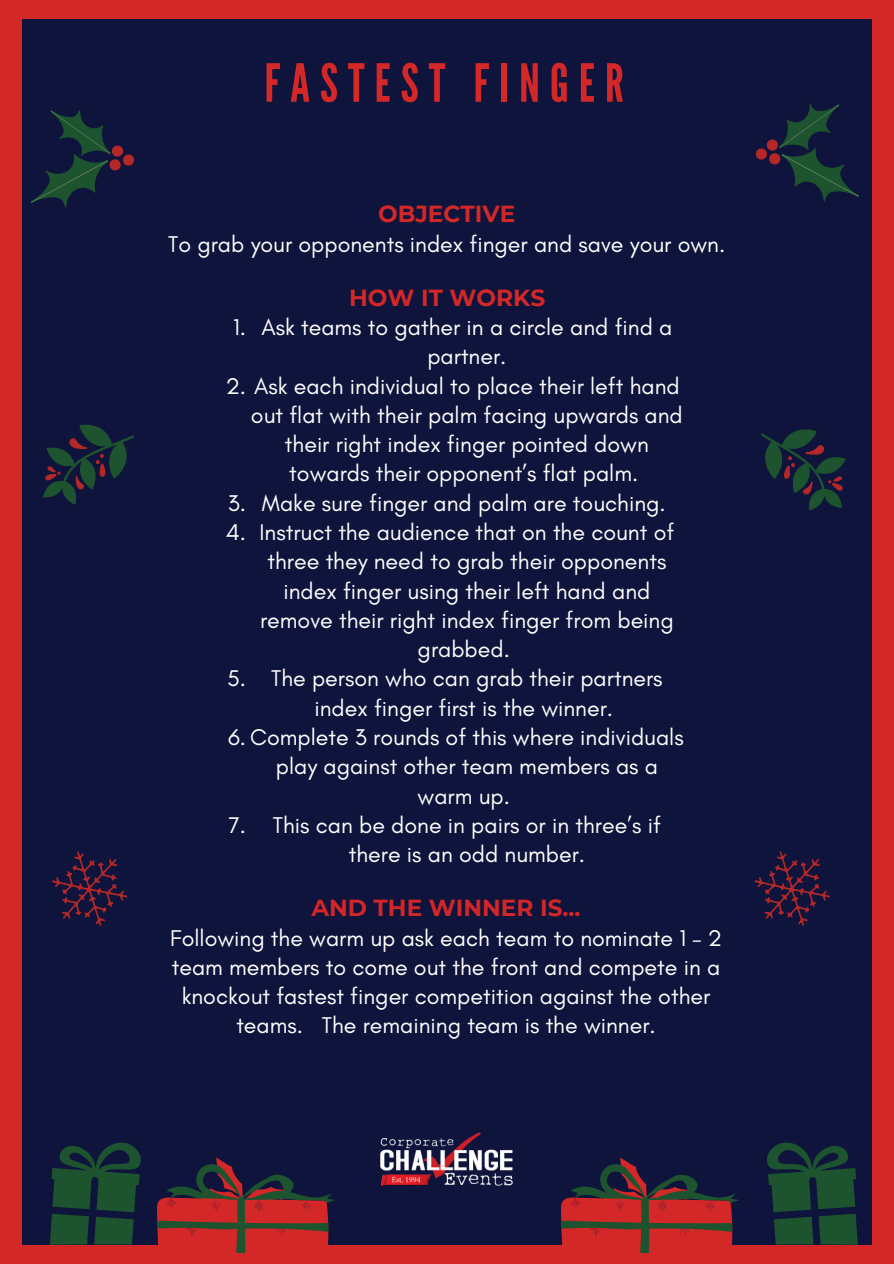
<style>
.page{position:relative;width:894px;height:1264px;background:#fff}
.page>*{position:absolute;margin:0;border:0;box-sizing:border-box;transform-origin:0 0}
.t1{font:52.5px "League Gothic";letter-spacing:.19em;color:#d32728}
.t2{font:23.25px/29.2px "Glacial Indifference";color:#fff;text-align:center}
.t3{font:700 23.25px "Montserrat";color:#d32728}
.t4{font:700 23.25px "Montserrat";color:#d32628}
</style>
<div class="page">
<div style="left:0;top:0;width:893px;height:1263px;background:#d32728"></div>
<div style="left:22px;top:20px;width:849px;height:1224px;background:#0e143b"></div>
<svg style="left:31px;top:110px;width:103px;height:98px"></svg>
<svg style="left:755px;top:104px;width:104px;height:98px"></svg>
<svg style="left:754px;top:851px;width:75px;height:74px"></svg>
<svg style="left:50px;top:1142px;width:91px;height:102px"></svg>
<svg style="left:767px;top:1142px;width:90px;height:102px"></svg>
<svg style="left:43px;top:424px;width:91px;height:81px"></svg>
<svg style="left:761px;top:429px;width:85px;height:82px"></svg>
<svg style="left:157px;top:1157px;width:179px;height:97px"></svg>
<svg style="left:560px;top:1157px;width:179px;height:97px"></svg>
<img style="left:380px;top:1132px;width:133px;height:55px">
<svg style="left:52px;top:851px;width:75px;height:74px"></svg>
<p class="t1" style="left:264px;top:53px;width:361px">FASTEST FINGER</p>
<p class="t3" style="left:378px;top:200px;width:139px">OBJECTIVE</p>
<p class="t2" style="left:168px;top:229px;width:558px">To grab your opponents index finger and save your own.</p>
<p class="t3" style="left:349px;top:283px;width:197px">HOW IT WORKS</p>
<p class="t2" style="left:261px;top:312px;width:412px">Ask teams to gather in a circle and find a partner.</p>
<p class="t2" style="left:226px;top:371px;width:455px">2. Ask each individual to place their left hand</p>
<p class="t2" style="left:251px;top:400px;width:433px">out flat with their palm facing upwards and</p>
<p class="t2" style="left:285px;top:429px;width:365px">their right index finger pointed down</p>
<p class="t2" style="left:289px;top:458px;width:350px">towards their opponent’s flat palm.</p>
<p class="t2" style="left:262px;top:488px;width:405px">Make sure finger and palm are touching.</p>
<p class="t2" style="left:259px;top:517px;width:416px">Instruct the audience that on the count of three they need to grab their opponents index finger using their left hand and remove their right index finger from being grabbed.</p>
<p class="t2" style="left:271px;top:663px;width:393px">The person who can grab their partners index finger first is the winner.</p>
<p class="t2" style="left:228px;top:722px;width:457px">6. Complete 3 rounds of this where individuals</p>
<p class="t2" style="left:276px;top:751px;width:383px">play against other team members as a</p>
<p class="t2" style="left:417px;top:780px;width:94px">warm up.</p>
<p class="t2" style="left:273px;top:810px;width:389px">This can be done in pairs or in three’s if there is an odd number.</p>
<p class="t2" style="left:233px;top:312px;width:14px">1.</p>
<p class="t2" style="left:226px;top:488px;width:22px;text-align:left">3.<br>4.</p>
<p class="t2" style="left:227px;top:663px;width:20px">5.</p>
<p class="t2" style="left:228px;top:810px;width:19px">7.</p>
<p class="t4" style="left:311px;top:893px;width:271px">AND THE WINNER IS...</p>
<p class="t2" style="left:170px;top:922px;width:553px">Following the warm up ask each team to nominate 1 – 2 team members to come out the front and compete in a knockout fastest finger competition against the other teams. The remaining team is the winner.</p>
</div>
